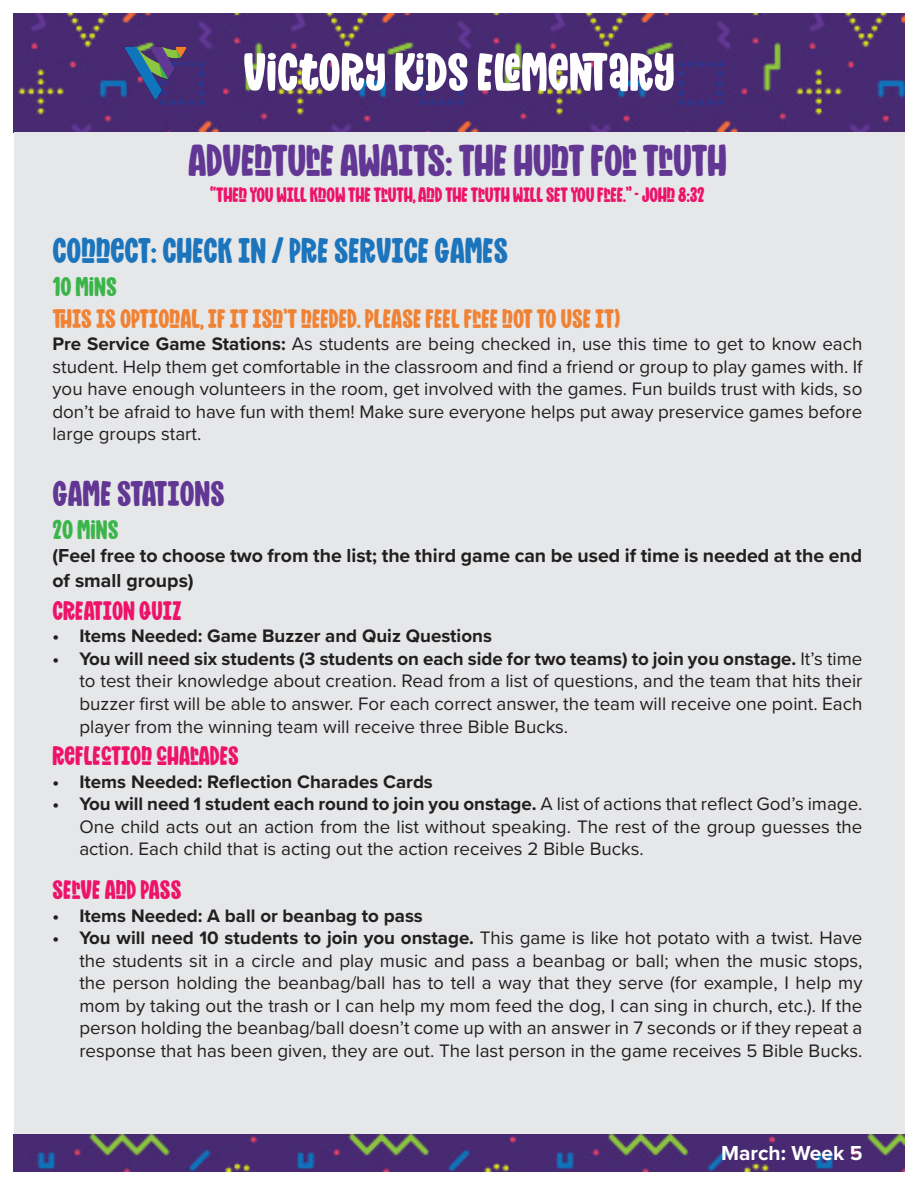
<style>
.page{position:relative;width:918px;height:1188px;background:#fff}
.page>*{position:absolute;margin:0;border:0;box-sizing:border-box;transform-origin:0 0}
.t1{font:54px "Mighty Mountain";color:#fff}
.t2{font:45px "Mighty Mountain";letter-spacing:-.01em;color:#623693}
.t3{font:36px "Mighty Mountain";color:#1c75bc}
.t4{font:36px "Mighty Mountain";color:#623693}
.t5{font:27px "Mighty Mountain";color:#f08233}
.t6{font:27px "Mighty Mountain";color:#ed1369}
.t7{font:27px "Mighty Mountain";color:#3bb54a}
.t8{font:21px "Mighty Mountain";letter-spacing:-.01em;color:#ed1369}
.t9{font:700 21px "Proxima Nova";color:#fff}
.t10{font:700 19.5px/25.2px "Proxima Nova";color:#231f20}
.t11{font:18.75px/22.5px "Proxima Nova";color:#231f20;text-align:justify}
.t12{font:700 18.75px "Proxima Nova";color:#231f20}
.s1{font-weight:700}
</style>
<div class="page">
<img style="left:14px;top:14px;width:891px;height:119px">
<div style="left:14px;top:133px;width:890px;height:1009px;background:#e6e7e9"></div>
<img style="left:124px;top:40px;width:64px;height:64px">
<img style="left:14px;top:1134px;width:891px;height:37px">
<p class="t1" style="left:243px;top:35px;width:433px">VICTORY KIDS ELEMENTARY</p>
<p class="t2" style="left:188px;top:130px;width:540px">ADVENTURE AWAITS: THE HUNT FOR TRUTH</p>
<p class="t8" style="left:210px;top:180px;width:496px">“THEN YOU WILL KNOW THE TRUTH, AND THE TRUTH WILL SET YOU FREE.” - JOHN 8:32</p>
<p class="t3" style="left:52px;top:226px;width:457px">CONNECT: CHECK IN / PRE SERVICE GAMES</p>
<p class="t7" style="left:52px;top:268px;width:66px">10 MINS</p>
<p class="t5" style="left:52px;top:300px;width:569px">THIS IS OPTIONAL, IF IT ISN’T NEEDED. PLEASE FEEL FREE NOT TO USE IT)</p>
<p class="t11" style="left:52px;top:332px;width:812px"><span class="s1">Pre Service Game Stations:</span> As students are being checked in, use this time to get to know each student. Help them get comfortable in the classroom and find a friend or group to play games with. If you have enough volunteers in the room, get involved with the games. Fun builds trust with kids, so don’t be afraid to have fun with them! Make sure everyone helps put away preservice games before large groups start.</p>
<p class="t4" style="left:52px;top:469px;width:174px">GAME STATIONS</p>
<p class="t7" style="left:52px;top:511px;width:68px">20 MINS</p>
<p class="t10" style="left:52px;top:542px;width:811px">(Feel free to choose two from the list; the third game can be used if time is needed at the end of small groups)</p>
<p class="t6" style="left:52px;top:592px;width:131px">CREATION QUIZ</p>
<p class="t12" style="left:52px;top:622px;width:441px">• Items Needed: Game Buzzer and Quiz Questions</p>
<p class="t11" style="left:79px;top:646px;width:785px;text-indent:-27px"><span class="s1">• You will need six students (3 students on each side for two teams) to join you onstage.</span> It’s time to test their knowledge about creation. Read from a list of questions, and the team that hits their buzzer first will be able to answer. For each correct answer, the team will receive one point. Each player from the winning team will receive three Bible Bucks.</p>
<p class="t6" style="left:52px;top:738px;width:188px">REFLECTION CHARADES</p>
<p class="t12" style="left:52px;top:768px;width:382px">• Items Needed: Reflection Charades Cards</p>
<p class="t11" style="left:79px;top:792px;width:785px;text-indent:-27px"><span class="s1">• You will need 1 student each round to join you onstage.</span> A list of actions that reflect God’s image.<br>One child acts out an action from the list without speaking. The rest of the group guesses the action. Each child that is acting out the action receives 2 Bible Bucks.</p>
<p class="t6" style="left:52px;top:872px;width:131px">SERVE AND PASS</p>
<p class="t12" style="left:52px;top:902px;width:372px">• Items Needed: A ball or beanbag to pass</p>
<p class="t11" style="left:79px;top:926px;width:785px;text-indent:-27px"><span class="s1">• You will need 10 students to join you onstage.</span> This game is like hot potato with a twist. Have the students sit in a circle and play music and pass a beanbag or ball; when the music stops, the person holding the beanbag/ball has to tell a way that they serve (for example, I help my mom by taking out the trash or I can help my mom feed the dog, I can sing in church, etc.). If the person holding the beanbag/ball doesn’t come up with an answer in 7 seconds or if they repeat a response that has been given, they are out. The last person in the game receives 5 Bible Bucks.</p>
<p class="t9" style="left:721px;top:1137px;width:143px">March: Week 5</p>
</div>
